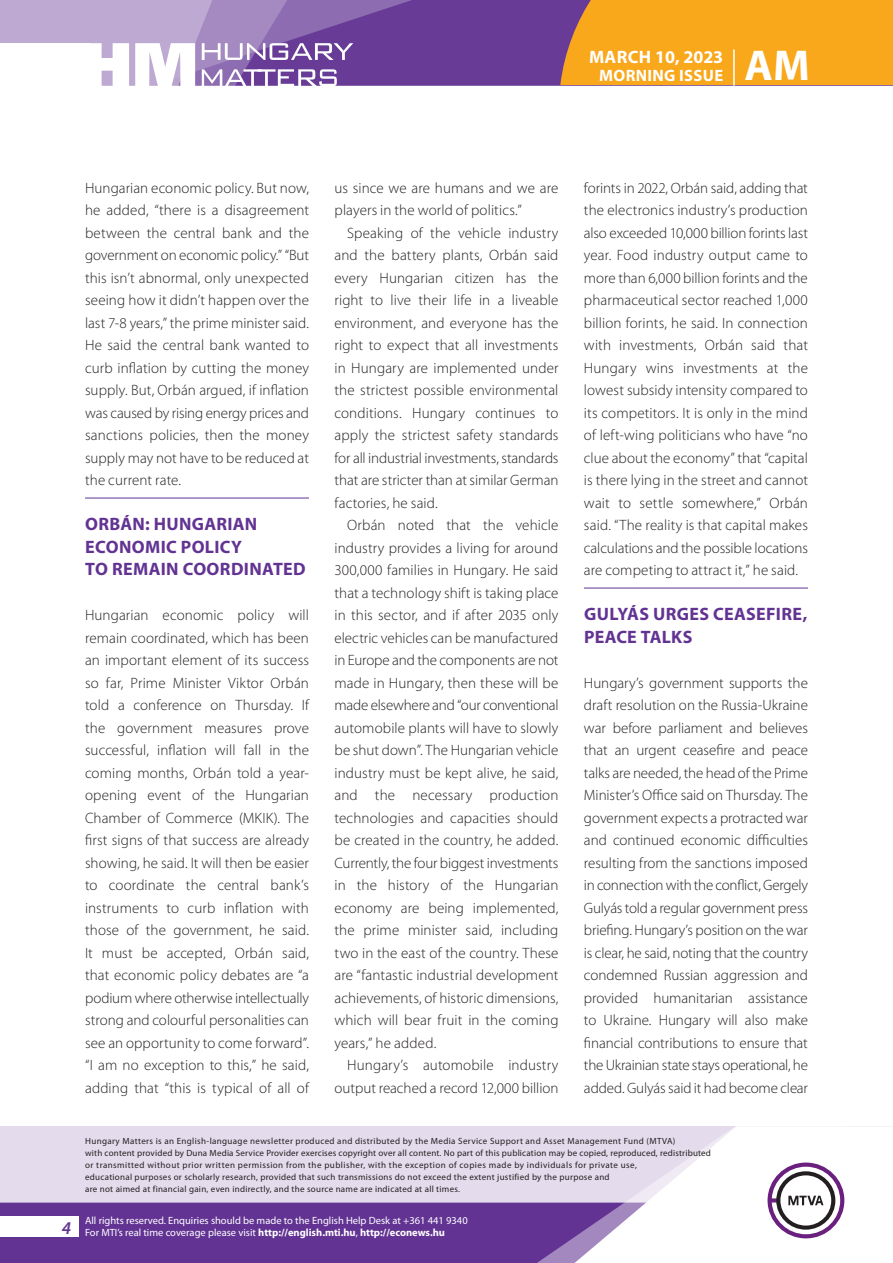
<style>
.page{position:relative;width:893px;height:1263px;background:#fff}
.page>*{position:absolute;margin:0;border:0;box-sizing:border-box;transform-origin:0 0}
.t1{font:700 43.35px "Myriad Pro";color:#fff}
._01_cimsor{font:700 18px/22.5px "Myriad Pro";letter-spacing:.02em;color:#623393}
.t2{font:700 18px "Myriad Pro";letter-spacing:.01em;color:#fff}
.t3{font:italic 600 18px "Myriad Pro";color:#623393}
.t4{font:700 16.5px "Myriad Pro";letter-spacing:.02em;color:#fff}
._03_kenyer_szöveg-2{font:300 15px/22.5px "Myriad Pro";letter-spacing:.005em;color:#231f20;text-align:justify}
._03_kenyer_szöveg-1{font:300 15px/22.5px "Myriad Pro";letter-spacing:.005em;color:#231f20;text-align:justify}
.t5{font:10.5px/12px "Myriad Pro";color:#fff}
.t6{font:9px/12px "Myriad Pro";letter-spacing:.03em;color:#231f20}
.s1{font-weight:700}
</style>
<div class="page">
<div style="left:0;top:1126px;width:893px;height:137px;background:#e4dcec"></div>
<div style="left:0;top:1202px;width:506px;height:61px;background:#623393"></div>
<div style="left:506px;top:1202px;width:43px;height:61px;background:#623393"></div>
<svg style="left:549px;top:1126px;width:344px;height:137px;fill:#fff"></svg>
<svg style="left:767px;top:1162px;width:77px;height:76px;background:#c5b8c8"></svg>
<div style="left:0;top:1216px;width:79px;height:20px;background:#fff"></div>
<div style="left:0;top:0;width:893px;height:85px;background:#683b97"></div>
<div style="left:560px;top:0;width:333px;height:85px;background:#f9a71b"></div>
<hr style="left:733px;top:49px;width:2px;height:37px;background:#fff">
<svg style="left:0;top:0;width:479px;height:86px"></svg>
<hr style="left:85px;top:498px;width:224px;height:1px;background:#623393">
<hr style="left:584px;top:588px;width:224px;height:1px;background:#623393">
<p class="t2" style="left:589px;top:45px;width:136px">MARCH 10, 2023</p>
<p class="t4" style="left:599px;top:65px;width:125px">MORNING ISSUE</p>
<h1 class="t1" style="left:745px;top:37px;width:67px">AM</h1>
<p class="_03_kenyer_szöveg-2" style="left:85px;top:176px;width:225px">Hungarian economic policy. But now, he added, “there is a disagreement between the central bank and the government on economic policy.” “But this isn’t abnormal, only unexpected seeing how it didn’t happen over the last 7-8 years,” the prime minister said.<br>He said the central bank wanted to curb inflation by cutting the money supply. But, Orbán argued, if inflation was caused by rising energy prices and sanctions policies, then the money supply may not have to be reduced at the current rate.</p>
<p class="_01_cimsor" style="left:85px;top:512px;width:222px">ORBÁN: HUNGARIAN<br>ECONOMIC POLICY<br>TO REMAIN COORDINATED</p>
<p class="_03_kenyer_szöveg-1" style="left:85px;top:604px;width:225px">Hungarian economic policy will remain coordinated, which has been an important element of its success so far, Prime Minister Viktor Orbán told a conference on Thursday. If the government measures prove successful, inflation will fall in the coming months, Orbán told a year&shy;opening event of the Hungarian Chamber of Commerce (MKIK). The first signs of that success are already showing, he said. It will then be easier to coordinate the central bank’s instruments to curb inflation with those of the government, he said.<br>It must be accepted, Orbán said, that economic policy debates are “a podium where otherwise intellectually strong and colourful personalities can see an opportunity to come forward”. “I am no exception to this,” he said, adding that “this is typical of all of</p>
<p class="_03_kenyer_szöveg-1" style="left:334px;top:176px;width:225px">us since we are humans and we are players in the world of politics.”</p>
<p class="_03_kenyer_szöveg-2" style="left:334px;top:221px;width:225px;text-indent:13px">Speaking of the vehicle industry and the battery plants, Orbán said every Hungarian citizen has the right to live their life in a liveable environment, and everyone has the right to expect that all investments in Hungary are implemented under the strictest possible environmental conditions. Hungary continues to apply the strictest safety standards for all industrial investments, standards that are stricter than at similar German factories, he said.</p>
<p class="_03_kenyer_szöveg-2" style="left:334px;top:514px;width:225px;text-indent:13px">Orbán noted that the vehicle industry provides a living for around 300,000 families in Hungary. He said that a technology shift is taking place in this sector, and if after 2035 only electric vehicles can be manufactured in Europe and the components are not made in Hungary, then these will be made elsewhere and “our conventional automobile plants will have to slowly be shut down”. The Hungarian vehicle industry must be kept alive, he said, and the necessary production technologies and capacities should be created in the country, he added.<br>Currently, the four biggest investments in the history of the Hungarian economy are being implemented, the prime minister said, including two in the east of the country. These are “fantastic industrial development achievements, of historic dimensions, which will bear fruit in the coming years,” he added.</p>
<p class="_03_kenyer_szöveg-2" style="left:334px;top:1054px;width:226px;text-align:right">Hungary’s automobile industry output reached a record 12,000 billion</p>
<p class="_03_kenyer_szöveg-2" style="left:584px;top:176px;width:225px">forints in 2022, Orbán said, adding that the electronics industry’s production also exceeded 10,000 billion forints last year. Food industry output came to more than 6,000 billion forints and the pharmaceutical sector reached 1,000 billion forints, he said. In connection with investments, Orbán said that Hungary wins investments at the lowest subsidy intensity compared to its competitors. It is only in the mind of left-wing politicians who have “no clue about the economy” that “capital is there lying in the street and cannot wait to settle somewhere,” Orbán said. “The reality is that capital makes calculations and the possible locations are competing to attract it,” he said.</p>
<p class="_01_cimsor" style="left:584px;top:602px;width:225px">GULYÁS URGES CEASEFIRE,<br>PEACE TALKS</p>
<p class="_03_kenyer_szöveg-1" style="left:584px;top:671px;width:226px">Hungary’s government supports the draft resolution on the Russia-Ukraine war before parliament and believes that an urgent ceasefire and peace talks are needed, the head of the Prime Minister’s Office said on Thursday. The government expects a protracted war and continued economic difficulties resulting from the sanctions imposed in connection with the conflict, Gergely Gulyás told a regular government press briefing. Hungary’s position on the war is clear, he said, noting that the country condemned Russian aggression and provided humanitarian assistance to Ukraine. Hungary will also make financial contributions to ensure that the Ukrainian state stays operational, he added. Gulyás said it had become clear</p>
<p class="t3" style="left:62px;top:1217px;width:11px">4</p>
<p class="t6" style="left:85px;top:1134px;width:627px">Hungary Matters is an English-language newsletter produced and distributed by the Media Service Support and Asset Management Fund (MTVA)<br>with content provided by Duna Media Service Provider exercises copyright over all content. No part of this publication may be copied, reproduced, redistributed or transmitted without prior written permission from the publisher, with the exception of copies made by individuals for private use,<br>educational purposes or scholarly research, provided that such transmissions do not exceed the extent justified by the purpose and<br>are not aimed at financial gain, even indirectly, and the source name are indicated at all times.</p>
<p class="t5" style="left:85px;top:1214px;width:384px">All rights reserved. Enquiries should be made to the English Help Desk at +361 441 9340<br>For MTI’s real time coverage please visit <span class="s1">http://english.mti.hu</span>, <span class="s1">http://econews.hu</span></p>
</div>
